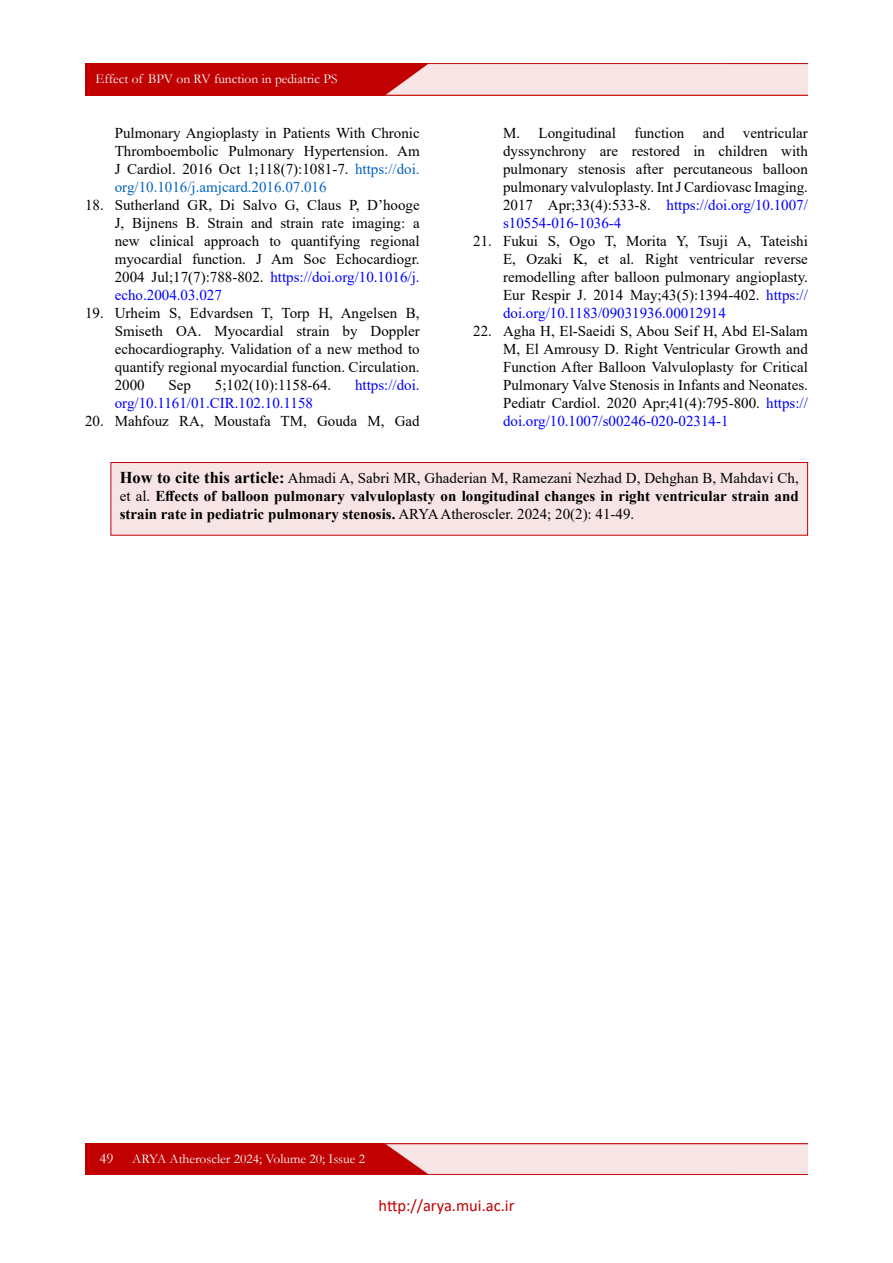
<style>
.page{position:relative;width:893px;height:1263px;background:#fff}
.page>*{position:absolute;margin:0;border:0;box-sizing:border-box;transform-origin:0 0}
.t1{font:16.5px "Calibri";color:#c00000}
.t2{font:15px/18px "Times New Roman";color:#000;text-align:justify}
.t3{font:700 15px/18px "Times New Roman";color:#000;text-align:justify}
.t4{font:15px "Times New Roman";color:#00f}
.t5{font:15px "Garamond";color:#fff}
.t6{font:13.5px "Garamond";color:#fff}
.s1{color:#0563c1}
.s2{color:#00f}
.s3{font-size:16.5px}
.s4{font-weight:400}
</style>
<div class="page">
<img style="left:85px;top:1143px;width:723px;height:32px">
<img style="left:85px;top:64px;width:723px;height:32px">
<div style="left:111px;top:462px;width:697px;height:73px;background:#f7e4e4"></div>
<div style="left:111px;top:462px;width:697px;height:73px;border:1px solid #c00000"></div>
<p class="t6" style="left:96px;top:70px;width:243px">Effect of BPV on RV function in pediatric PS</p>
<p class="t2" style="left:115px;top:123px;width:306px">Pulmonary Angioplasty in Patients With Chronic Thromboembolic Pulmonary Hypertension. Am J Cardiol. 2016 Oct 1;118(7):1081-7. <span class="s1">https://doi. org/10.1016/j.amjcard.2016.07.016</span></p>
<p class="t2" style="left:115px;top:196px;width:306px;text-indent:-30px">18. Sutherland GR, Di Salvo G, Claus P, D’hooge J, Bijnens B. Strain and strain rate imaging: a new clinical approach to quantifying regional myocardial function. J Am Soc Echocardiogr.<br>2004 Jul;17(7):788-802. <span class="s2">https://doi.org/10.1016/j. echo.2004.03.027</span></p>
<p class="t2" style="left:115px;top:304px;width:306px;text-indent:-30px">19. Urheim S, Edvardsen T, Torp H, Angelsen B, Smiseth OA. Myocardial strain by Doppler echocardiography. Validation of a new method to quantify regional myocardial function. Circulation.<br>2000</p>
<p class="t2" style="left:169px;top:376px;width:24px">Sep</p>
<p class="t2" style="left:215px;top:376px;width:118px">5;102(10):1158-64.</p>
<p class="t4" style="left:355px;top:375px;width:66px">https://doi.</p>
<p class="t4" style="left:115px;top:393px;width:200px">org/10.1161/01.CIR.102.10.1158</p>
<p class="t2" style="left:85px;top:412px;width:336px">20. Mahfouz RA, Moustafa TM, Gouda M, Gad</p>
<p class="t2" style="left:503px;top:123px;width:306px">M. Longitudinal function and ventricular dyssynchrony are restored in children with pulmonary stenosis after percutaneous balloon pulmonary valvuloplasty. Int J Cardiovasc Imaging.<br>2017 Apr;33(4):533-8. <span class="s2">https://doi.org/10.1007/ s10554-016-1036-4</span></p>
<p class="t2" style="left:503px;top:231px;width:306px;text-indent:-30px">21. Fukui S, Ogo T, Morita Y, Tsuji A, Tateishi E, Ozaki K, et al. Right ventricular reverse remodelling after balloon pulmonary angioplasty.<br>Eur Respir J. 2014 May;43(5):1394-402. <span class="s2">https:// doi.org/10.1183/09031936.00012914</span></p>
<p class="t2" style="left:503px;top:321px;width:306px;text-indent:-30px">22. Agha H, El-Saeidi S, Abou Seif H, Abd El-Salam M, El Amrousy D. Right Ventricular Growth and Function After Balloon Valvuloplasty for Critical Pulmonary Valve Stenosis in Infants and Neonates.<br>Pediatr Cardiol. 2020 Apr;41(4):795-800. <span class="s2">https:// doi.org/10.1007/s00246-020-02314-1</span></p>
<p class="t3" style="left:120px;top:468px;width:681px"><span class="s3">How to cite this article:</span> <span class="s4">Ahmadi A, Sabri MR, Ghaderian M, Ramezani Nezhad D, Dehghan B, Mahdavi Ch, et al.</span> Effects of balloon pulmonary valvuloplasty on longitudinal changes in right ventricular strain and strain rate in pediatric pulmonary stenosis. <span class="s4">ARYA Atheroscler. 2024; 20(2): 41-49.</span></p>
<p class="t5" style="left:99px;top:1148px;width:16px">49</p>
<p class="t6" style="left:132px;top:1149px;width:234px">ARYA Atheroscler 2024; Volume 20; Issue 2</p>
<p class="t1" style="left:378px;top:1194px;width:137px">http://arya.mui.ac.ir</p>
</div>
